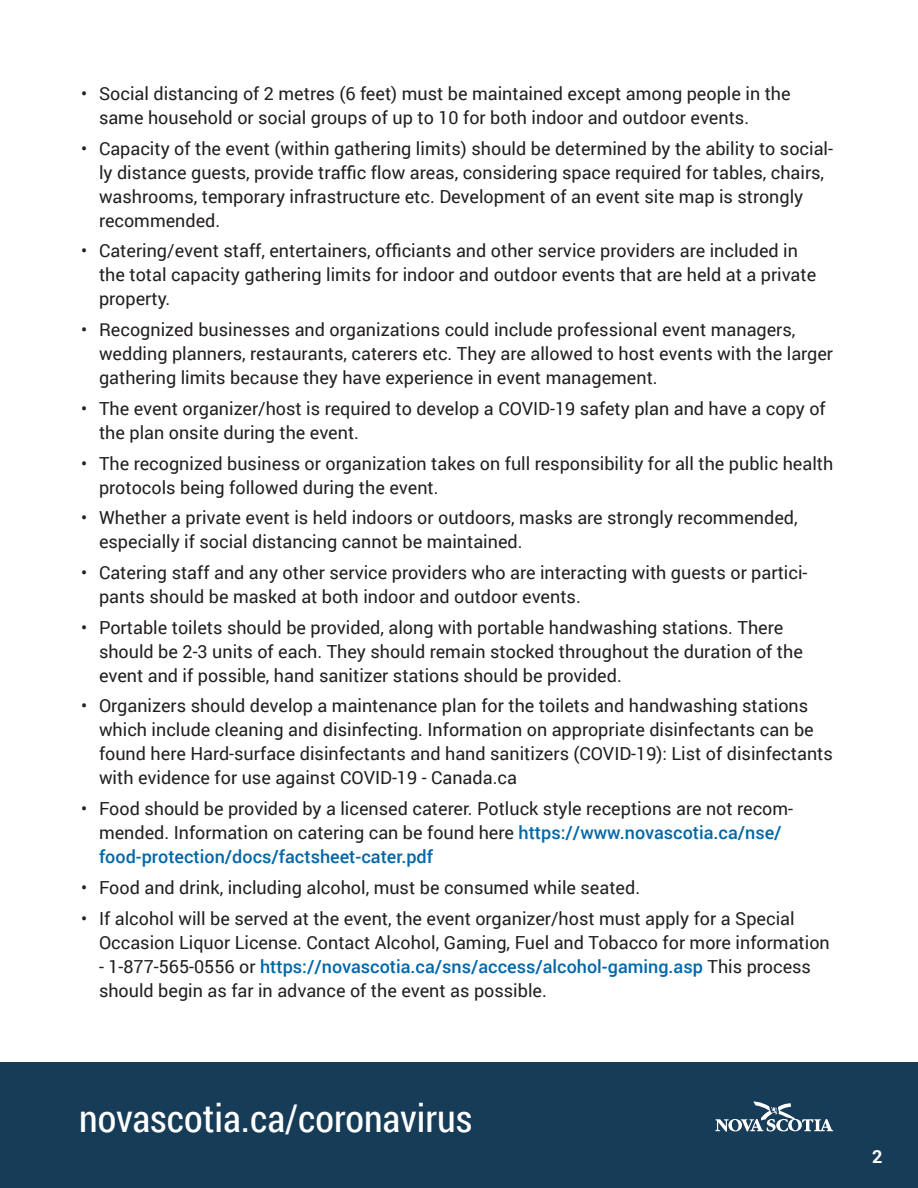
<style>
.page{position:relative;width:918px;height:1188px;background:#fff}
.page>*{position:absolute;margin:0;border:0;box-sizing:border-box;transform-origin:0 0}
.t1{font:38.25px "Roboto Condensed";color:#fff}
.t2{font:18px/24px "Roboto";color:#231f20}
.t3{font:700 18px "Roboto";color:#fff}
.s1{font-weight:500;color:#0067a9}
</style>
<div class="page">
<div style="left:0;top:1063px;width:918px;height:125px;background:#163c57"></div>
<svg style="left:715px;top:1101px;width:118px;height:31px"></svg>
<p class="t2" style="left:99px;top:81px;width:693px;text-indent:-18px">• Social distancing of 2 metres (6 feet) must be maintained except among people in the same household or social groups of up to 10 for both indoor and outdoor events.</p>
<p class="t2" style="left:99px;top:136px;width:736px;text-indent:-18px">• Capacity of the event (within gathering limits) should be determined by the ability to social&shy;ly distance guests, provide traffic flow areas, considering space required for tables, chairs, washrooms, temporary infrastructure etc. Development of an event site map is strongly recommended.</p>
<p class="t2" style="left:99px;top:238px;width:719px;text-indent:-18px">• Catering/event staff, entertainers, officiants and other service providers are included in the total capacity gathering limits for indoor and outdoor events that are held at a private property.</p>
<p class="t2" style="left:99px;top:317px;width:736px;text-indent:-18px">• Recognized businesses and organizations could include professional event managers, wedding planners, restaurants, caterers etc. They are allowed to host events with the larger gathering limits because they have experience in event management.</p>
<p class="t2" style="left:99px;top:396px;width:728px;text-indent:-18px">• The event organizer/host is required to develop a COVID-19 safety plan and have a copy of the plan onsite during the event.</p>
<p class="t2" style="left:99px;top:450px;width:736px;text-indent:-18px">• The recognized business or organization takes on full responsibility for all the public health protocols being followed during the event.</p>
<p class="t2" style="left:99px;top:505px;width:700px;text-indent:-18px">• Whether a private event is held indoors or outdoors, masks are strongly recommended, especially if social distancing cannot be maintained.</p>
<p class="t2" style="left:99px;top:560px;width:710px;text-indent:-18px">• Catering staff and any other service providers who are interacting with guests or partici&shy;pants should be masked at both indoor and outdoor events.</p>
<p class="t2" style="left:99px;top:615px;width:705px;text-indent:-18px">• Portable toilets should be provided, along with portable handwashing stations. There should be 2-3 units of each. They should remain stocked throughout the duration of the event and if possible, hand sanitizer stations should be provided.</p>
<p class="t2" style="left:99px;top:693px;width:735px;text-indent:-18px">• Organizers should develop a maintenance plan for the toilets and handwashing stations which include cleaning and disinfecting. Information on appropriate disinfectants can be found here Hard-surface disinfectants and hand sanitizers (COVID-19): List of disinfectants with evidence for use against COVID-19 - Canada.ca</p>
<p class="t2" style="left:99px;top:796px;width:696px;text-indent:-18px">• Food should be provided by a licensed caterer. Potluck style receptions are not recom&shy;mended. Information on catering can be found here <span class="s1">https://www.novascotia.ca/nse/ food-protection/docs/factsheet-cater.pdf</span></p>
<p class="t2" style="left:81px;top:875px;width:561px">• Food and drink, including alcohol, must be consumed while seated.</p>
<p class="t2" style="left:99px;top:906px;width:732px;text-indent:-18px">• If alcohol will be served at the event, the event organizer/host must apply for a Special<br>Occasion Liquor License. Contact Alcohol, Gaming, Fuel and Tobacco for more information</p>
<p class="t2" style="left:99px;top:954px;width:714px">- 1-877-565-0556 or <span class="s1">https://novascotia.ca/sns/access/alcohol-gaming.asp</span> This process should begin as far in advance of the event as possible.</p>
<h1 class="t1" style="left:79px;top:1092px;width:395px">novascotia.ca/coronavirus</h1>
<p class="t3" style="left:872px;top:1144px;width:12px">2</p>
</div>
